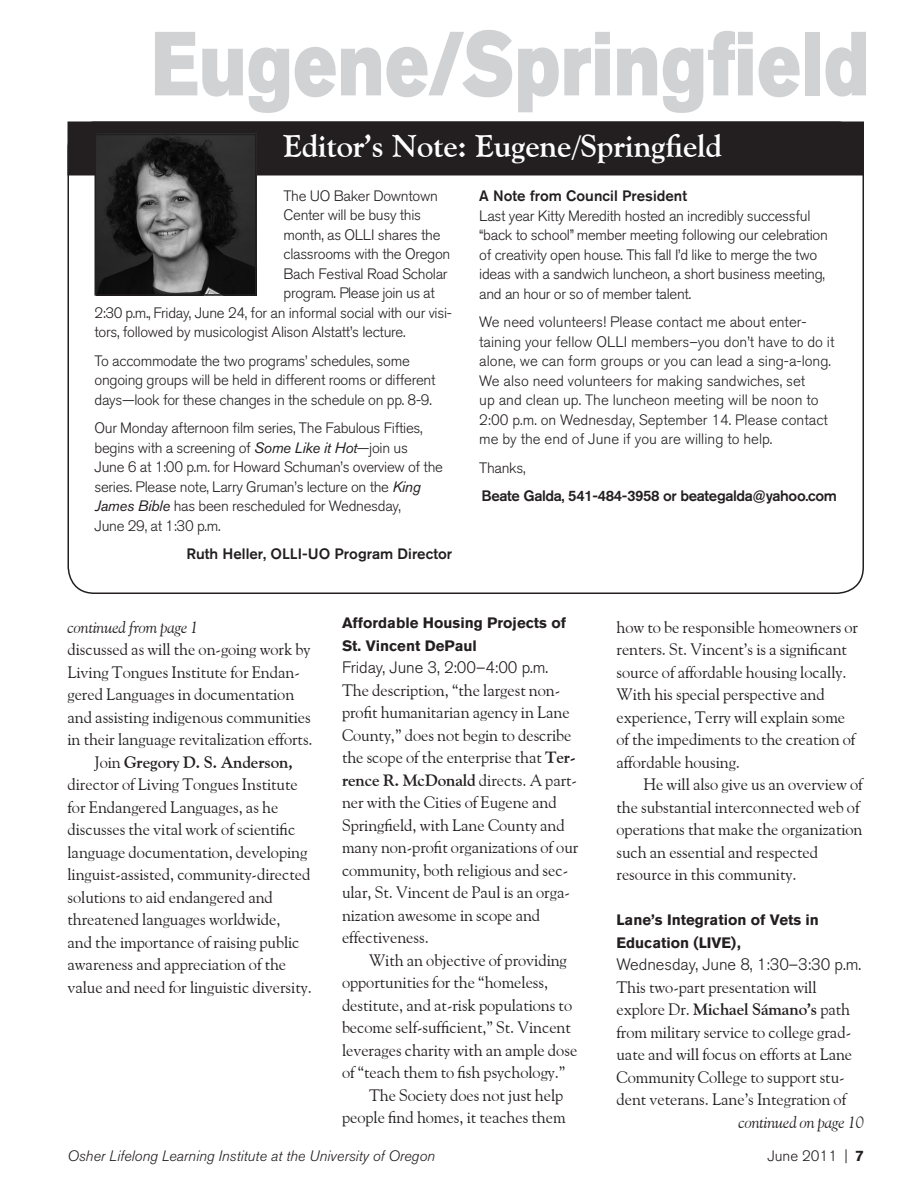
<style>
.page{position:relative;width:918px;height:1188px;background:#fff}
.page>*{position:absolute;margin:0;border:0;box-sizing:border-box;transform-origin:0 0}
.t1{font:90px "Akzidenz Grotesk BQ Super";letter-spacing:.015em;color:#d1d2d4;scale:.8 1}
.Heading{font:700 31.5px "Goudy Old Style BT";letter-spacing:-.005em;color:#fff}
.Body_Text{font:16.5px/22.5px "Goudy Old Style BT";letter-spacing:-.005em;color:#231f20}
.Body_Text_-_1st_Para{font:16.5px/22.5px "Goudy Old Style BT";letter-spacing:-.005em;color:#231f20}
.Event_Date{font:300 16.5px "Akzidenz Grotesk BQ";letter-spacing:-.005em;color:#231f20}
.t2{font:italic 16.5px "Goudy Old Style BT";letter-spacing:-.01em;color:#231f20}
.Body_Text-2{font:300 15px/19.5px "Akzidenz Grotesk BQ";letter-spacing:-.02em;color:#231f20}
.Body_Text-3{font:300 15px/19.5px "Akzidenz Grotesk BQ";color:#231f20}
.Sub_Head{font:700 15px/22.5px "Akzidenz Grotesk BQ";color:#231f20}
.t3{font:italic 300 15px "Akzidenz Grotesk BQ";color:#231f20}
.Editor_Name{font:500 15px "Akzidenz Grotesk BQ";letter-spacing:-.025em;color:#231f20}
.Editor_Name-2{font:500 15px "Akzidenz Grotesk BQ";color:#231f20}
.Subhead{font:500 15px "Akzidenz Grotesk BQ";color:#231f20}
.s1{font-weight:400;font-style:italic}
.s2{font-weight:700}
</style>
<div class="page">
<div style="left:68px;top:122px;width:795px;height:53px;background:#231f20"></div>
<div style="left:68px;top:122px;width:796px;height:54px;border:2px solid #231f20"></div>
<img style="left:97px;top:137px;width:156px;height:156px">
<div style="left:94px;top:134px;width:162px;height:162px;border:2px solid #231f20"></div>
<h1 class="t1" style="left:152px;top:12px;width:898px">Eugene/Springfield</h1>
<h2 class="Heading" style="left:284px;top:126px;width:440px">Editor’s Note: Eugene/Springfield</h2>
<p class="Body_Text-2" style="left:284px;top:186px;width:156px">The UO Baker Downtown</p>
<p class="Body_Text-2" style="left:284px;top:206px;width:139px">Center will be busy this</p>
<p class="Body_Text-2" style="left:284px;top:225px;width:159px">month, as OLLI shares the</p>
<p class="Body_Text-2" style="left:284px;top:245px;width:168px">classrooms with the Oregon</p>
<p class="Body_Text-2" style="left:284px;top:264px;width:166px">Bach Festival Road Scholar</p>
<p class="Body_Text-2" style="left:284px;top:284px;width:153px">program. Please join us at</p>
<p class="Body_Text-2" style="left:94px;top:303px;width:359px">2:30 p.m., Friday, June 24, for an informal social with our visi-</p>
<p class="Body_Text-2" style="left:94px;top:323px;width:311px">tors, followed by musicologist Alison Alstatt’s lecture.</p>
<p class="Body_Text-2" style="left:94px;top:351px;width:342px">To accommodate the two programs’ schedules, some ongoing groups will be held in different rooms or different days—look for these changes in the schedule on pp. 8-9.</p>
<p class="Body_Text-2" style="left:94px;top:419px;width:350px">Our Monday afternoon film series, The Fabulous Fifties, begins with a screening of <span class="s1">Some Like it Hot</span>—join us<br>June 6 at 1:00 p.m. for Howard Schuman’s overview of the series. Please note, Larry Gruman’s lecture on the <span class="s1">King James Bible</span> has been rescheduled for Wednesday,<br>June 29, at 1:30 p.m.</p>
<p class="Editor_Name-2" style="left:186px;top:545px;width:267px">Ruth Heller, OLLI-UO Program Director</p>
<p class="Subhead" style="left:479px;top:187px;width:209px">A Note from Council President</p>
<p class="Body_Text-2" style="left:479px;top:206px;width:350px">Last year Kitty Meredith hosted an incredibly successful “back to school” member meeting following our celebration of creativity open house. This fall I’d like to merge the two ideas with a sandwich luncheon, a short business meeting, and an hour or so of member talent.</p>
<p class="Body_Text-3" style="left:479px;top:313px;width:357px">We need volunteers! Please contact me about enter&shy;taining your fellow OLLI members–you don’t have to do it alone, we can form groups or you can lead a sing-a-long.<br>We also need volunteers for making sandwiches, set<br>up and clean up. The luncheon meeting will be noon to 2:00 p.m. on Wednesday, September 14. Please contact me by the end of June if you are willing to help.</p>
<p class="Body_Text-2" style="left:479px;top:458px;width:48px">Thanks,</p>
<p class="Editor_Name" style="left:481px;top:487px;width:357px">Beate Galda, 541-484-3958 or beategalda@yahoo.com</p>
<p class="t2" style="left:68px;top:617px;width:132px">continued from page 1</p>
<p class="Body_Text_-_1st_Para" style="left:68px;top:638px;width:247px">discussed as will the on-going work by Living Tongues Institute for Endan&shy;gered Languages in documentation and assisting indigenous communities in their language revitalization efforts.</p>
<p class="Body_Text" style="left:68px;top:750px;width:246px;text-indent:27px">Join <span class="s2">Gregory D. S. Anderson, </span>director of Living Tongues Institute for Endangered Languages, as he discusses the vital work of scientific language documentation, developing linguist-assisted, community-directed solutions to aid endangered and threatened languages worldwide,<br>and the importance of raising public awareness and appreciation of the value and need for linguistic diversity.</p>
<h2 class="Sub_Head" style="left:342px;top:612px;width:226px">Affordable Housing Projects of<br>St. Vincent DePaul</h2>
<h3 class="Event_Date" style="left:342px;top:658px;width:206px">Friday, June 3, 2:00–4:00 p.m.</h3>
<p class="Body_Text_-_1st_Para" style="left:342px;top:679px;width:238px">The description, “the largest non&shy;profit humanitarian agency in Lane County,” does not begin to describe the scope of the enterprise that <span class="s2">Ter&shy;rence R. McDonald</span> directs. A part&shy;ner with the Cities of Eugene and Springfield, with Lane County and many non-profit organizations of our community, both religious and sec&shy;ular, St. Vincent de Paul is an orga&shy;nization awesome in scope and effectiveness.</p>
<p class="Body_Text" style="left:342px;top:949px;width:237px;text-indent:27px">With an objective of providing opportunities for the “homeless, destitute, and at-risk populations to become self-sufficient,” St. Vincent leverages charity with an ample dose of “teach them to fish psychology.”</p>
<p class="Body_Text" style="left:342px;top:1084px;width:225px;text-align:right">The Society does not just help people find homes, it teaches them</p>
<p class="Body_Text" style="left:616px;top:615px;width:243px">how to be responsible homeowners or renters. St. Vincent’s is a significant source of affordable housing locally.<br>With his special perspective and experience, Terry will explain some of the impediments to the creation of affordable housing.</p>
<p class="Body_Text" style="left:616px;top:773px;width:248px;text-indent:27px">He will also give us an overview of the substantial interconnected web of operations that make the organization such an essential and respected resource in this community.</p>
<h2 class="Sub_Head" style="left:616px;top:909px;width:204px">Lane’s Integration of Vets in<br>Education (LIVE),</h2>
<h3 class="Event_Date" style="left:616px;top:955px;width:245px">Wednesday, June 8, 1:30–3:30 p.m.</h3>
<p class="Body_Text_-_1st_Para" style="left:616px;top:975px;width:237px">This two-part presentation will explore Dr. <span class="s2">Michael Sámano’s</span> path from military service to college grad&shy;uate and will focus on efforts at Lane Community College to support stu&shy;dent veterans. Lane’s Integration of</p>
<p class="t2" style="left:738px;top:1112px;width:127px">continued on page 10</p>
<p class="t3" style="left:68px;top:1147px;width:369px">Osher Lifelong Learning Institute at the University of Oregon</p>
<p class="Body_Text-3" style="left:767px;top:1146px;width:98px">June 2011 | <span class="s2">7</span></p>
</div>
